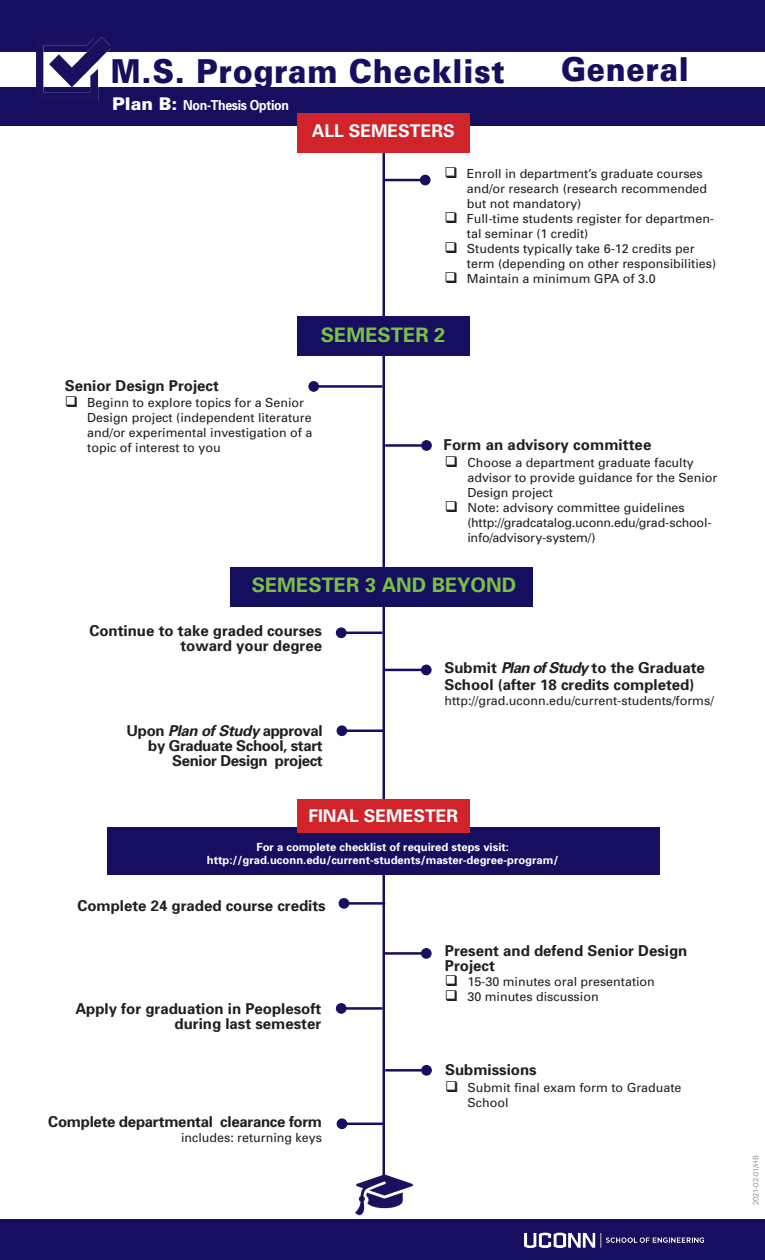
<style>
.page{position:relative;width:765px;height:1260px;background:#fff}
.page>*{position:absolute;margin:0;border:0;box-sizing:border-box;transform-origin:0 0}
.t1{font:900 33px "Univers";letter-spacing:.025em;color:#160f60;scale:.91 1}
.t2{font:700 20px "Univers";color:#7ac142}
.t3{font:700 17.5px "Univers";color:#fff}
.t4{font:700 15px/15px "Univers";color:#231f20;text-align:right}
.t5{font:700 15px/15px "Univers";letter-spacing:-.025em;color:#231f20;text-align:right}
.t6{font:700 15px "Univers";letter-spacing:-.02em;color:#231f20}
.t7{font:700 13.75px "Univers";letter-spacing:-.025em;color:#fff;scale:.9 1}
.t8{font:12.5px/15px "Univers";color:#231f20}
.t9{font:700 11.25px/13.5px "Univers";color:#fff;text-align:center}
.t10{font:300 7.5px "Univers";color:#787a7d}
.s1{font-weight:900;font-size:17.5px}
.s2{font-style:italic}
</style>
<div class="page">
<div style="left:231px;top:567px;width:302px;height:39px;background:#160f60"></div>
<hr style="left:385px;top:669px;width:37px;height:2px;background:#160f60">
<div style="left:422px;top:665px;width:9px;height:10px;background:#160f60;border-radius:50%"></div>
<div style="left:421px;top:665px;width:11px;height:10px;border:1px solid #160f60;border-radius:50%"></div>
<hr style="left:382px;top:143px;width:3px;height:1036px;background:#160f60">
<hr style="left:384px;top:179px;width:37px;height:2px;background:#160f60">
<div style="left:420px;top:175px;width:10px;height:10px;background:#160f60;border-radius:50%"></div>
<div style="left:420px;top:175px;width:11px;height:10px;border:1px solid #160f60;border-radius:50%"></div>
<hr style="left:316px;top:385px;width:66px;height:3px;background:#160f60">
<div style="left:309px;top:382px;width:9px;height:9px;background:#160f60;border-radius:50%"></div>
<div style="left:308px;top:381px;width:11px;height:11px;border:1px solid #160f60;border-radius:50%"></div>
<hr style="left:385px;top:444px;width:37px;height:3px;background:#160f60">
<div style="left:422px;top:441px;width:9px;height:9px;background:#160f60;border-radius:50%"></div>
<div style="left:421px;top:440px;width:11px;height:11px;border:1px solid #160f60;border-radius:50%"></div>
<hr style="left:347px;top:730px;width:36px;height:2px;background:#160f60">
<div style="left:337px;top:726px;width:10px;height:9px;background:#160f60;border-radius:50%"></div>
<div style="left:337px;top:725px;width:10px;height:11px;border:1px solid #160f60;border-radius:50%"></div>
<hr style="left:346px;top:632px;width:36px;height:2px;background:#160f60">
<div style="left:337px;top:628px;width:9px;height:9px;background:#160f60;border-radius:50%"></div>
<div style="left:336px;top:627px;width:11px;height:11px;border:1px solid #160f60;border-radius:50%"></div>
<hr style="left:346px;top:1007px;width:36px;height:3px;background:#160f60">
<div style="left:337px;top:1004px;width:9px;height:9px;background:#160f60;border-radius:50%"></div>
<div style="left:336px;top:1003px;width:11px;height:11px;border:1px solid #160f60;border-radius:50%"></div>
<hr style="left:385px;top:952px;width:37px;height:3px;background:#160f60">
<div style="left:422px;top:949px;width:9px;height:9px;background:#160f60;border-radius:50%"></div>
<div style="left:421px;top:948px;width:11px;height:11px;border:1px solid #160f60;border-radius:50%"></div>
<hr style="left:347px;top:1123px;width:36px;height:2px;background:#160f60">
<div style="left:337px;top:1119px;width:10px;height:10px;background:#160f60;border-radius:50%"></div>
<div style="left:337px;top:1118px;width:10px;height:11px;border:1px solid #160f60;border-radius:50%"></div>
<div style="left:107px;top:827px;width:553px;height:48px;background:#160f60"></div>
<div style="left:0;top:0;width:765px;height:125px;background:#160f60"></div>
<div style="left:0;top:52px;width:765px;height:34px;background:#fff"></div>
<img style="left:36px;top:38px;width:75px;height:63px">
<div style="left:297px;top:113px;width:173px;height:39px;background:#d1232a"></div>
<img style="left:355px;top:1165px;width:58px;height:51px">
<div style="left:297px;top:799px;width:173px;height:34px;background:#d1232a"></div>
<div style="left:0;top:1219px;width:765px;height:41px;background:#160f60"></div>
<hr style="left:385px;top:1069px;width:37px;height:3px;background:#160f60">
<div style="left:422px;top:1066px;width:9px;height:9px;background:#160f60;border-radius:50%"></div>
<div style="left:421px;top:1065px;width:11px;height:11px;border:1px solid #160f60;border-radius:50%"></div>
<hr style="left:349px;top:902px;width:36px;height:3px;background:#160f60">
<div style="left:339px;top:899px;width:10px;height:9px;background:#160f60;border-radius:50%"></div>
<div style="left:339px;top:898px;width:10px;height:11px;border:1px solid #160f60;border-radius:50%"></div>
<div style="left:297px;top:316px;width:173px;height:39px;background:#160f60"></div>
<img style="left:524px;top:1232px;width:180px;height:16px">
<p class="t1" style="left:111px;top:50px;width:434px">M.S. Program Checklist</p>
<p class="t3" style="left:312px;top:120px;width:144px">ALL SEMESTERS</p>
<p class="t7" style="left:112px;top:96px;width:198px"><span class="s1">Plan B:</span> Non-Thesis Option</p>
<p class="t1" style="left:561px;top:49px;width:142px">General</p>
<p class="t8" style="left:467px;top:165px;width:242px">Enroll in department’s graduate courses and/or research (research recommended but not mandatory)</p>
<p class="t8" style="left:467px;top:210px;width:249px">Full-time students register for departmen&shy;tal seminar (1 credit)</p>
<p class="t8" style="left:467px;top:240px;width:251px">Students typically take 6-12 credits per term (depending on other responsibilities)</p>
<p class="t8" style="left:467px;top:270px;width:190px">Maintain a minimum GPA of 3.0</p>
<p class="t2" style="left:321px;top:322px;width:126px">SEMESTER 2</p>
<p class="t4" style="left:65px;top:377px;width:156px">Senior Design Project</p>
<p class="t8" style="left:87px;top:394px;width:227px">Beginn to explore topics for a Senior Design project (independent literature and/or experimental investigation of a topic of interest to you</p>
<p class="t4" style="left:444px;top:437px;width:209px">Form an advisory committee</p>
<p class="t8" style="left:467px;top:455px;width:252px">Choose a department graduate faculty advisor to provide guidance for the Senior<br>Design project</p>
<p class="t8" style="left:467px;top:500px;width:246px">Note: advisory committee guidelines (http://gradcatalog.uconn.edu/grad-school&shy;info/advisory-system/)</p>
<p class="t2" style="left:252px;top:572px;width:266px">SEMESTER 3 AND BEYOND</p>
<p class="t4" style="left:89px;top:623px;width:234px">Continue to take graded courses toward your degree</p>
<p class="t5" style="left:127px;top:723px;width:198px">Upon <span class="s2">Plan of Study</span> approval by Graduate School, start<br>Senior Design project</p>
<p class="t4" style="left:444px;top:659px;width:262px;line-height:16.5px;text-align:left">Submit <span class="s2">Plan of Study</span> to the Graduate<br>School (after 18 credits completed)</p>
<p class="t8" style="left:444px;top:693px;width:271px">http://grad.uconn.edu/current-students/forms/</p>
<p class="t3" style="left:308px;top:805px;width:151px">FINAL SEMESTER</p>
<p class="t9" style="left:207px;top:840px;width:353px">For a complete checklist of required steps visit: http://grad.uconn.edu/current-students/master-degree-program/</p>
<p class="t4" style="left:77px;top:898px;width:250px">Complete 24 graded course credits</p>
<p class="t4" style="left:75px;top:1000px;width:247px">Apply for graduation in Peoplesoft during last semester</p>
<p class="t6" style="left:48px;top:1112px;width:275px">Complete departmental clearance form</p>
<p class="t8" style="left:181px;top:1129px;width:142px">includes: returning keys</p>
<p class="t4" style="left:445px;top:943px;width:244px;text-align:left">Present and defend Senior Design<br>Project</p>
<p class="t8" style="left:467px;top:974px;width:189px">15-30 minutes oral presentation</p>
<p class="t8" style="left:467px;top:989px;width:133px">30 minutes discussion</p>
<p class="t4" style="left:445px;top:1061px;width:93px">Submissions</p>
<p class="t8" style="left:468px;top:1080px;width:215px">Submit final exam form to Graduate<br>School</p>
<p class="t10" style="left:751px;top:1205px;width:52px;rotate:-90deg">2021-02-01/HB</p>
</div>
